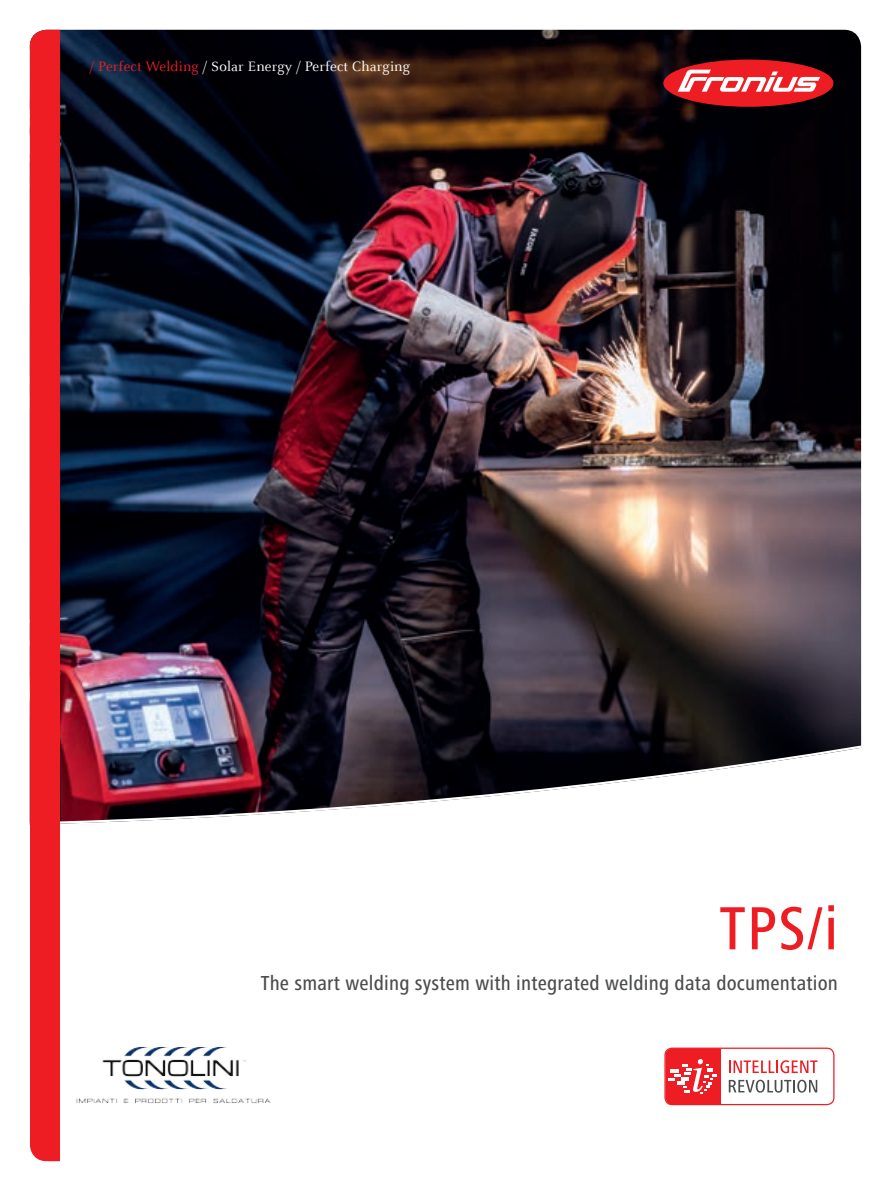
<style>
.page{position:relative;width:893px;height:1191px;background:#fff}
.page>*{position:absolute;margin:0;border:0;box-sizing:border-box;transform-origin:0 0}
.t1{font:500 condensed 63px "Frutiger Next LTW1 G";color:#ee1d23}
.t2{font:500 condensed 21px "Frutiger Next LTW1 G";letter-spacing:.01em;color:#4b4c4d}
.t3{font:15px "Celeste Offc Pro";letter-spacing:.01em;color:#fff}
.s1{color:#ee1d23}
</style>
<div class="page">
<img style="left:60px;top:30px;width:801px;height:794px">
<div style="left:30px;top:30px;width:30px;height:1131px;background:#ee1d23"></div>
<div style="left:663px;top:60px;width:170px;height:47px;background:#ee1d23;border-radius:50%"></div>
<svg style="left:678px;top:70px;width:142px;height:22px"></svg>
<svg style="left:664px;top:1047px;width:170px;height:58px"></svg>
<img style="left:76px;top:1046px;width:195px;height:57px">
<p class="t3" style="left:90px;top:57px;width:322px"><span class="s1">/ Perfect Welding</span> / Solar Energy / Perfect Charging</p>
<h1 class="t1" style="left:719px;top:892px;width:120px">TPS/i</h1>
<p class="t2" style="left:261px;top:970px;width:579px">The smart welding system with integrated welding data documentation</p>
</div>
